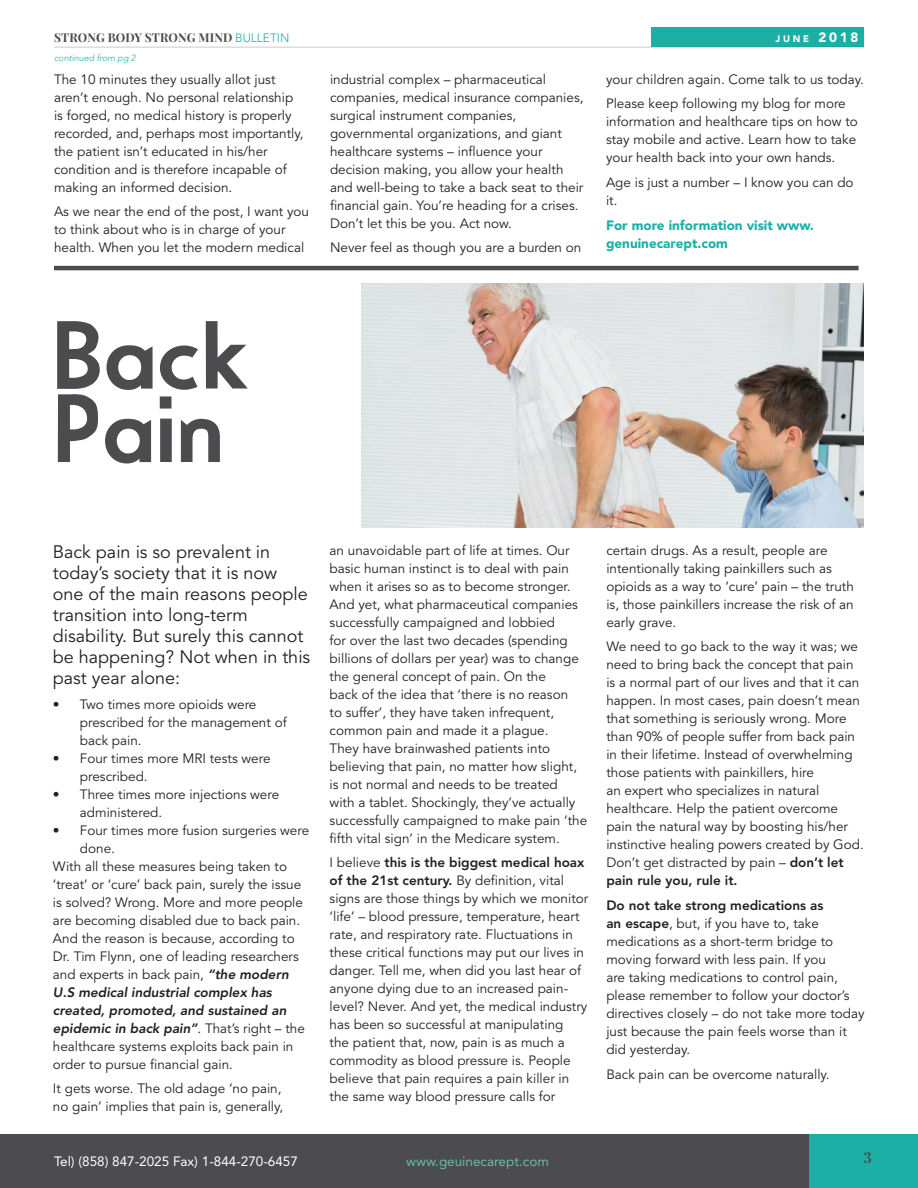
<style>
.page{position:relative;width:918px;height:1188px;background:#fff}
.page>*{position:absolute;margin:0;border:0;box-sizing:border-box;transform-origin:0 0}
.t1{font:700 91.5px/73.5px "Movement";color:#4c4c4e}
.t2{font:18px/21px "Avenir LT Std";color:#221f1f}
.t3{font:700 15px "Playfair Display SC";color:#4c4c4e}
.t4{font:13.5px/18px "Avenir LT Std";color:#221f1f}
.t5{font:italic 800 13.5px "Avenir LT Std";color:#221f1f}
.t6{font:900 13.5px/18px "Avenir LT Std";color:#1bafa6}
.t7{font:13.5px "Avenir LT Std";color:#fff}
.t8{font:13.5px "Avenir LT Std";color:#6bbaa7}
.t9{font:700 12px "Playfair Display SC";letter-spacing:.01em;color:#4c4c4e}
.t10{font:900 9.45px "Avenir LT Std";color:#fff}
.t11{font:italic 300 9px "Avenir LT Std";color:#1bafa6}
.s1{font-family:"Avenir LT Std";font-weight:300;color:#1bafa6}
.s2{font-size:13.5px}
.s3{font-weight:800;font-style:italic}
.s4{font-weight:400;font-style:normal}
.s5{font-weight:800}
</style>
<div class="page">
<div style="left:0;top:1134px;width:918px;height:54px;background:#4c4c4e"></div>
<div style="left:810px;top:1135px;width:108px;height:53px;background:#1bafa6"></div>
<div style="left:651px;top:27px;width:213px;height:19px;background:#1bafa6"></div>
<hr style="left:54px;top:46px;width:810px;height:2px;background:#4c4c4e">
<img style="left:362px;top:284px;width:502px;height:243px">
<hr style="left:54px;top:266px;width:805px;height:4px;background:#4c4c4e">
<p class="t9" style="left:54px;top:31px;width:237px">STRONG BODY STRONG MIND <span class="s1">BULLETIN</span></p>
<p class="t10" style="left:776px;top:33px;width:84px">JUNE <span class="s2">2018</span></p>
<p class="t11" style="left:54px;top:54px;width:83px">continued from pg 2</p>
<p class="t4" style="left:54px;top:71px;width:251px">The 10 minutes they usually allot just aren’t enough. No personal relationship is forged, no medical history is properly recorded, and, perhaps most importantly, the patient isn’t educated in his/her condition and is therefore incapable of making an informed decision.</p>
<p class="t4" style="left:54px;top:204px;width:257px">As we near the end of the post, I want you to think about who is in charge of your health. When you let the modern medical</p>
<p class="t4" style="left:330px;top:71px;width:255px">industrial complex – pharmaceutical companies, medical insurance companies, surgical instrument companies, governmental organizations, and giant healthcare systems – influence your decision making, you allow your health and well-being to take a back seat to their financial gain. You’re heading for a crises.<br>Don’t let this be you. Act now.</p>
<p class="t4" style="left:330px;top:240px;width:253px">Never feel as though you are a burden on</p>
<p class="t4" style="left:606px;top:68px;width:259px;line-height:24.8px">your children again. Come talk to us today.<br>Please keep following my blog for more</p>
<p class="t4" style="left:606px;top:114px;width:253px">information and healthcare tips on how to stay mobile and active. Learn how to take your health back into your own hands.</p>
<p class="t4" style="left:606px;top:175px;width:249px">Age is just a number – I know you can do it.</p>
<p class="t6" style="left:606px;top:217px;width:209px">For more information visit www. genuinecarept.com</p>
<h1 class="t1" style="left:54px;top:318px;width:199px">Back<br>Pain</h1>
<h2 class="t2" style="left:53px;top:543px;width:259px">Back pain is so prevalent in today’s society that it is now one of the main reasons people transition into long-term disability. But surely this cannot be happening? Not when in this past year alone:</h2>
<p class="t4" style="left:80px;top:696px;width:208px;text-indent:-27px">• Two times more opioids were prescribed for the management of back pain.</p>
<p class="t4" style="left:80px;top:750px;width:192px;text-indent:-27px">• Four times more MRI tests were prescribed.</p>
<p class="t4" style="left:80px;top:786px;width:201px;text-indent:-27px">• Three times more injections were administered.</p>
<p class="t4" style="left:53px;top:822px;width:258px">• Four times more fusion surgeries were</p>
<p class="t4" style="left:80px;top:840px;width:37px">done.</p>
<p class="t4" style="left:53px;top:858px;width:236px">With all these measures being taken to</p>
<p class="t4" style="left:53px;top:876px;width:250px">‘treat’ or ‘cure’ back pain, surely the issue</p>
<p class="t4" style="left:53px;top:894px;width:252px">is solved? Wrong. More and more people</p>
<p class="t4" style="left:53px;top:912px;width:249px">are becoming disabled due to back pain.</p>
<p class="t4" style="left:53px;top:930px;width:243px">And the reason is because, according to</p>
<p class="t4" style="left:53px;top:948px;width:247px">Dr. Tim Flynn, one of leading researchers</p>
<p class="t4" style="left:53px;top:966px;width:238px">and experts in back pain, <span class="s3">“the modern</span></p>
<p class="t5" style="left:53px;top:986px;width:221px">U.S medical industrial complex has</p>
<p class="t5" style="left:53px;top:1004px;width:235px">created, promoted, and sustained an</p>
<p class="t5" style="left:53px;top:1022px;width:254px">epidemic in back pain”<span class="s4">. That’s right – the</span></p>
<p class="t4" style="left:53px;top:1038px;width:242px">healthcare systems exploits back pain in</p>
<p class="t4" style="left:53px;top:1056px;width:181px">order to pursue financial gain.</p>
<p class="t4" style="left:53px;top:1081px;width:232px">It gets worse. The old adage ‘no pain, no gain’ implies that pain is, generally,</p>
<p class="t4" style="left:330px;top:542px;width:259px">an unavoidable part of life at times. Our basic human instinct is to deal with pain when it arises so as to become stronger.<br>And yet, what pharmaceutical companies successfully campaigned and lobbied<br>for over the last two decades (spending billions of dollars per year) was to change the general concept of pain. On the<br>back of the idea that ‘there is no reason<br>to suffer’, they have taken infrequent, common pain and made it a plague.<br>They have brainwashed patients into believing that pain, no matter how slight, is not normal and needs to be treated<br>with a tablet. Shockingly, they’ve actually successfully campaigned to make pain ‘the fifth vital sign’ in the Medicare system.</p>
<p class="t4" style="left:330px;top:855px;width:260px">I believe <span class="s5">this is the biggest medical hoax of the 21st century.</span> By definition, vital signs are those things by which we monitor ‘life’ – blood pressure, temperature, heart rate, and respiratory rate. Fluctuations in these critical functions may put our lives in danger. Tell me, when did you last hear of anyone dying due to an increased pain&shy;level? Never. And yet, the medical industry has been so successful at manipulating<br>the patient that, now, pain is as much a commodity as blood pressure is. People believe that pain requires a pain killer in the same way blood pressure calls for</p>
<p class="t7" style="left:54px;top:1156px;width:245px">Tel) (858) 847-2025 Fax) 1-844-270-6457</p>
<p class="t8" style="left:406px;top:1156px;width:144px">www.geuinecarept.com</p>
<p class="t4" style="left:606px;top:542px;width:249px">certain drugs. As a result, people are intentionally taking painkillers such as opioids as a way to ‘cure’ pain – the truth is, those painkillers increase the risk of an early grave.</p>
<p class="t4" style="left:606px;top:639px;width:259px">We need to go back to the way it was; we need to bring back the concept that pain is a normal part of our lives and that it can happen. In most cases, pain doesn’t mean that something is seriously wrong. More than 90% of people suffer from back pain in their lifetime. Instead of overwhelming those patients with painkillers, hire<br>an expert who specializes in natural healthcare. Help the patient overcome pain the natural way by boosting his/her instinctive healing powers created by God.<br>Don’t get distracted by pain – <span class="s5">don’t let pain rule you, rule it.</span></p>
<p class="t4" style="left:606px;top:898px;width:260px"><span class="s5">Do not take strong medications as<br>an escape</span>, but, if you have to, take medications as a short-term bridge to moving forward with less pain. If you<br>are taking medications to control pain, please remember to follow your doctor’s directives closely – do not take more today just because the pain feels worse than it did yesterday.</p>
<p class="t4" style="left:606px;top:1067px;width:225px">Back pain can be overcome naturally.</p>
<p class="t3" style="left:864px;top:1148px;width:10px">3</p>
</div>
